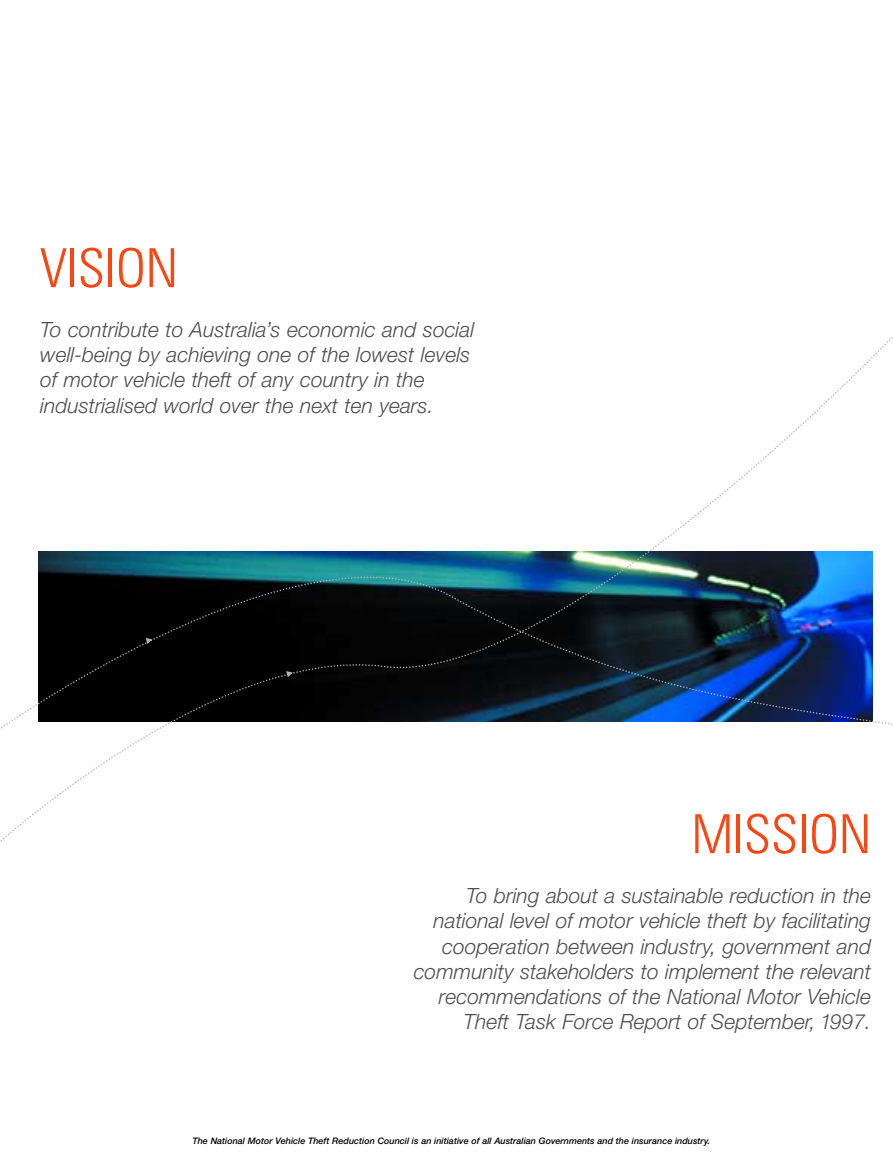
<style>
.page{position:relative;width:893px;height:1169px;background:#fff}
.page>*{position:absolute;margin:0;border:0;box-sizing:border-box;transform-origin:0 0}
.t1{font:300 condensed 54px "Zurich BT";color:#fb4614}
.t2{font:italic 300 21px/25.2px "Helvetica Neue";color:#4d4d4d}
.t3{font:italic 500 9px "Helvetica Neue";color:#000}
</style>
<div class="page">
<svg style="left:1px;top:337px;width:891px;height:505px"></svg>
<svg style="left:286px;top:671px;width:7px;height:6px"></svg>
<svg style="left:146px;top:638px;width:6px;height:6px"></svg>
<h1 class="t1" style="left:40px;top:248px;width:139px">VISION</h1>
<p class="t2" style="left:40px;top:319px;width:435px">To contribute to Australia’s economic and social well-being by achieving one of the lowest levels of motor vehicle theft of any country in the industrialised world over the next ten years.</p>
<h1 class="t1" style="left:691px;top:814px;width:181px">MISSION</h1>
<p class="t2" style="left:414px;top:885px;width:459px;text-align:right">To bring about a sustainable reduction in the national level of motor vehicle theft by facilitating cooperation between industry, government and community stakeholders to implement the relevant recommendations of the National Motor Vehicle Theft Task Force Report of September, 1997.</p>
<p class="t3" style="left:192px;top:1137px;width:519px">The National Motor Vehicle Theft Reduction Council is an initiative of all Australian Governments and the insurance industry.</p>
</div>
